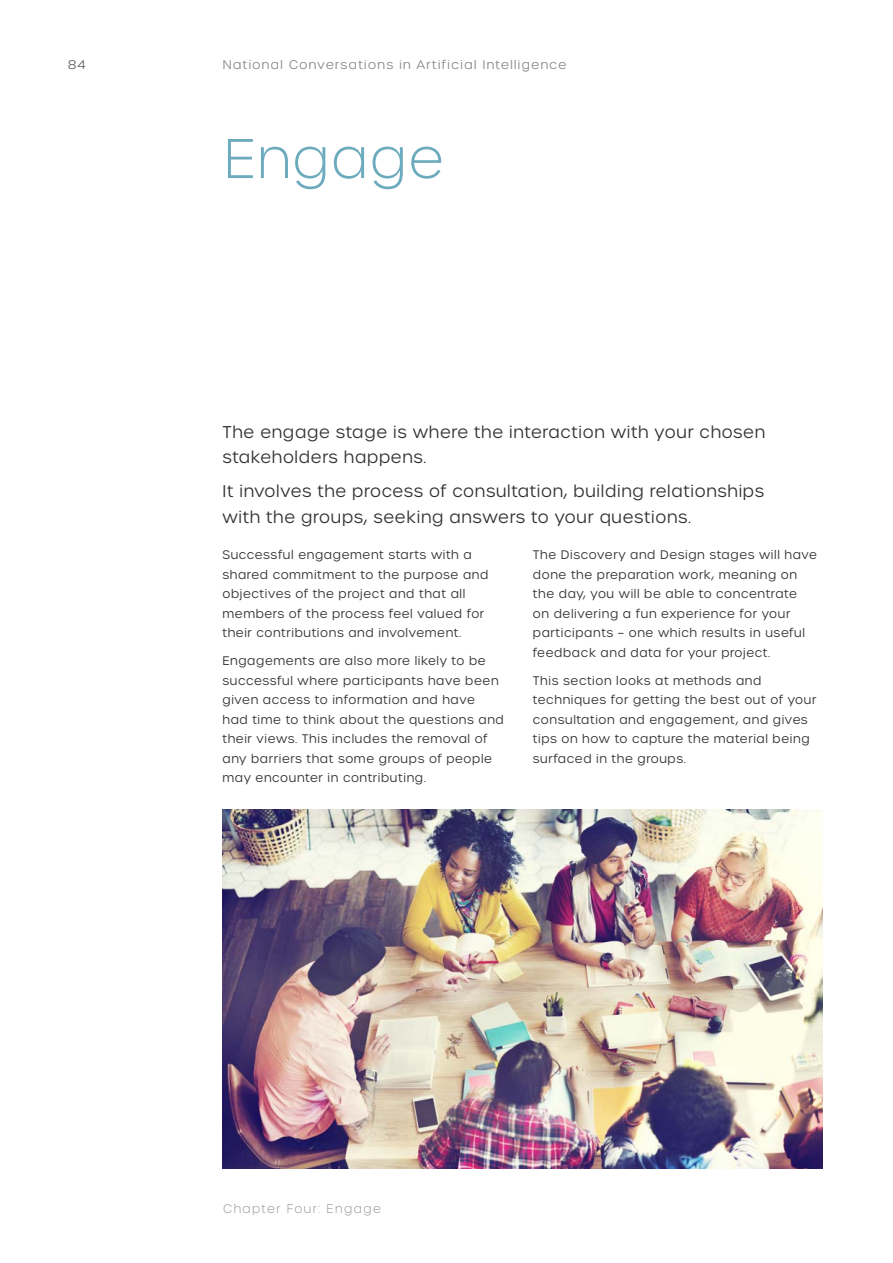
<style>
.page{position:relative;width:893px;height:1263px;background:#fff}
.page>*{position:absolute;margin:0;border:0;box-sizing:border-box;transform-origin:0 0}
.Header_1{font:200 54px "Urbane";letter-spacing:.03em;color:#6caabd}
.Intro_para{font:300 16.5px/25.5px "Urbane";letter-spacing:.04em;color:#333132}
.Body_1{font:300 12px/19.5px "Urbane";letter-spacing:.05em;color:#333132}
.t1{font:200 12px "Urbane";letter-spacing:.12em;color:#939598}
.t2{font:200 12px "Urbane";color:#6d6e71}
</style>
<div class="page">
<img style="left:222px;top:809px;width:601px;height:360px">
<p class="t2" style="left:68px;top:57px;width:19px">84</p>
<p class="t1" style="left:223px;top:58px;width:345px">National Conversations in Artificial Intelligence</p>
<p class="Header_1" style="left:224px;top:124px;width:222px">Engage</p>
<p class="Intro_para" style="left:222px;top:419px;width:544px">The engage stage is where the interaction with your chosen stakeholders happens.</p>
<p class="Intro_para" style="left:222px;top:479px;width:543px">It involves the process of consultation, building relationships with the groups, seeking answers to your questions.</p>
<p class="Body_1" style="left:222px;top:545px;width:267px">Successful engagement starts with a shared commitment to the purpose and objectives of the project and that all members of the process feel valued for their contributions and involvement.</p>
<p class="Body_1" style="left:222px;top:651px;width:283px">Engagements are also more likely to be successful where participants have been given access to information and have<br>had time to think about the questions and their views. This includes the removal of any barriers that some groups of people may encounter in contributing.</p>
<p class="Body_1" style="left:533px;top:545px;width:286px">The Discovery and Design stages will have done the preparation work, meaning on the day, you will be able to concentrate<br>on delivering a fun experience for your participants – one which results in useful feedback and data for your project.</p>
<p class="Body_1" style="left:533px;top:671px;width:285px">This section looks at methods and techniques for getting the best out of your consultation and engagement, and gives tips on how to capture the material being surfaced in the groups.</p>
<p class="t1" style="left:223px;top:1200px;width:159px">Chapter Four: Engage</p>
</div>
